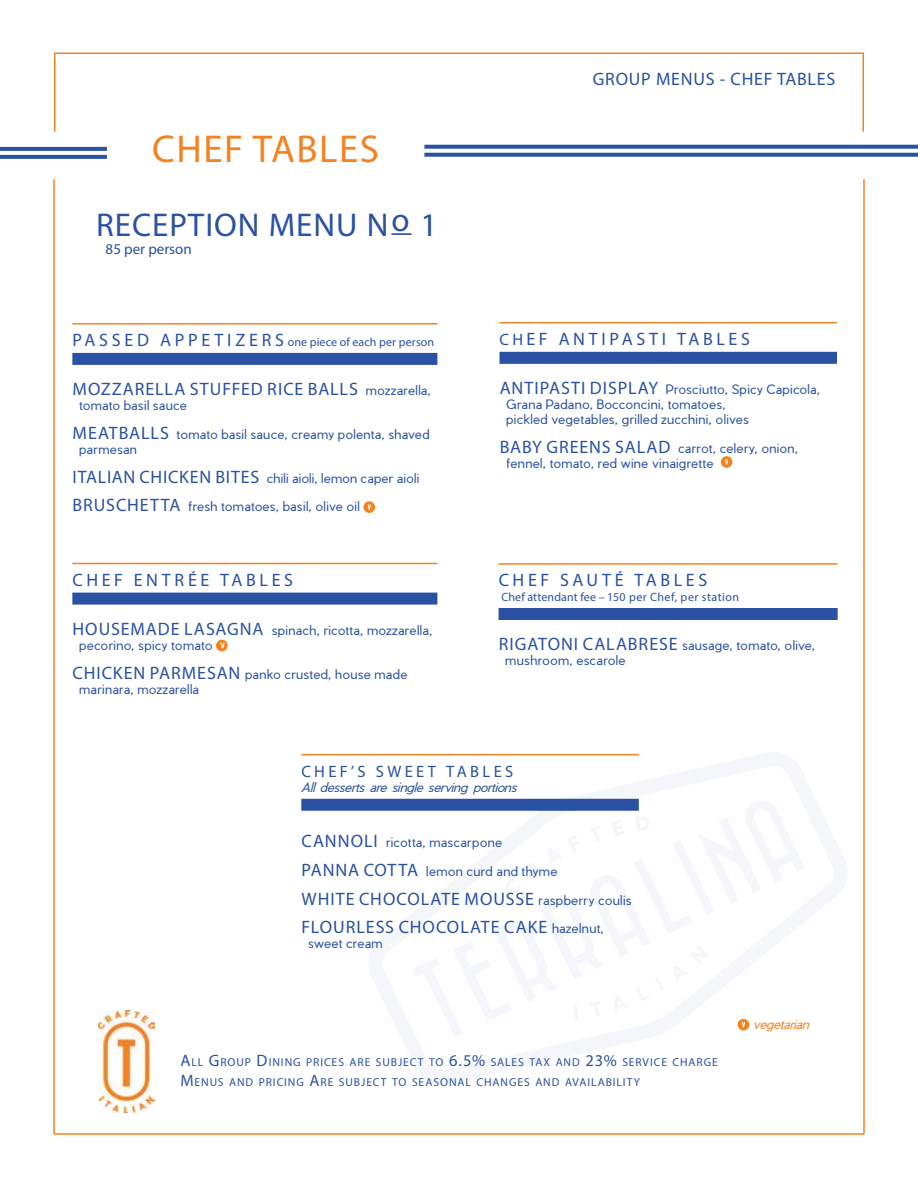
<style>
.page{position:relative;width:918px;height:1188px;background:#fff}
.page>*{position:absolute;margin:0;border:0;box-sizing:border-box;transform-origin:0 0}
.t1{font:39px "Myriad Pro";letter-spacing:.04em;color:#f58220}
.t2{font:33px "Myriad Pro";letter-spacing:.03em;color:#2a51a3}
.t3{font:18px/28.8px "Myriad Pro";letter-spacing:.06em;color:#2a51a3}
.t4{font:18px "Myriad Pro";letter-spacing:.195em;color:#2a51a3}
.t5{font:18px "Myriad Pro";letter-spacing:.04em;color:#2a51a3}
.t6{font:18px "Myriad Pro";letter-spacing:.205em;color:#2a51a3}
.t7{font:16.5px "Myriad Pro";letter-spacing:.205em;color:#2a51a3}
.t8{font:15px "Myriad Pro";color:#2a51a3}
.t9{font:300 12.75px/15px "Pier Sans";letter-spacing:.025em;color:#2a51a3}
.t10{font:italic 300 12.75px "Pier Sans";color:#2a51a3}
.t11{font:italic 300 12.75px "Pier Sans";letter-spacing:-.01em;color:#f58220}
.t12{font:12px "Myriad Pro";letter-spacing:.01em;color:#2a51a3}
.t13{font:12px "Myriad Pro";letter-spacing:.03em;color:#2a51a3}
.t14{font:11.55px/19.2px "Myriad Pro";letter-spacing:.08em;color:#2a51a3}
.s1{font-size:18px}
.s2{font-family:"Pier Sans";font-weight:300;font-size:12.75px}
.s3{font-family:"Myriad Pro";font-weight:400;font-size:18px}
.s4{font-size:16.5px}
</style>
<div class="page">
<hr style="left:54px;top:54px;width:2px;height:78px;background:#f58220">
<hr style="left:54px;top:52px;width:810px;height:2px;background:#f58220">
<hr style="left:862px;top:54px;width:2px;height:78px;background:#f58220">
<svg style="left:0;top:147px;width:107px;height:4px"></svg>
<svg style="left:0;top:155px;width:107px;height:4px"></svg>
<svg style="left:424px;top:145px;width:494px;height:4px;background:#395da9"></svg>
<svg style="left:424px;top:153px;width:494px;height:4px;background:#385da9"></svg>
<hr style="left:53px;top:179px;width:2px;height:955px;background:#f58220">
<hr style="left:863px;top:179px;width:2px;height:955px;background:#f58220">
<hr style="left:54px;top:1133px;width:810px;height:2px;background:#f58220">
<svg style="left:366px;top:752px;width:481px;height:332px"></svg>
<img style="left:99px;top:1011px;width:55px;height:101px">
<hr style="left:391px;top:233px;width:21px;height:2px;background:#2a51a3">
<hr style="left:72px;top:323px;width:365px;height:2px;background:#f58220">
<div style="left:72px;top:353px;width:365px;height:12px;background:#2a51a3"></div>
<hr style="left:72px;top:563px;width:365px;height:1px;background:#f58220">
<div style="left:72px;top:593px;width:365px;height:12px;background:#2a51a3"></div>
<svg style="left:363px;top:501px;width:12px;height:12px"></svg>
<svg style="left:368px;top:504px;width:3px;height:6px"></svg>
<svg style="left:216px;top:640px;width:12px;height:11px"></svg>
<svg style="left:220px;top:643px;width:5px;height:5px"></svg>
<hr style="left:500px;top:322px;width:337px;height:1px;background:#f58220">
<div style="left:500px;top:352px;width:337px;height:12px;background:#2a51a3"></div>
<div style="left:721px;top:456px;width:11px;height:12px;background:#f58220;border-radius:50%"></div>
<svg style="left:725px;top:459px;width:3px;height:6px"></svg>
<hr style="left:499px;top:563px;width:339px;height:2px;background:#f58220">
<div style="left:499px;top:608px;width:339px;height:12px;background:#2a51a3"></div>
<hr style="left:301px;top:754px;width:338px;height:1px;background:#f58220">
<div style="left:301px;top:799px;width:338px;height:12px;background:#2a51a3"></div>
<svg style="left:412px;top:800px;width:393px;height:237px"></svg>
<h1 class="t1" style="left:152px;top:124px;width:228px">CHEF TABLES</h1>
<h2 class="t2" style="left:96px;top:205px;width:343px">RECEPTION MENU No 1</h2>
<p class="t8" style="left:106px;top:240px;width:88px">85 per person</p>
<p class="t12" style="left:73px;top:335px;width:363px"><span class="s1">PA S S E D A P P E T I Z E R S</span> one piece of each per person</p>
<h3 class="t3" style="left:73px;top:374px;width:360px">MOZZARELLA STUFFED RICE BALLS <span class="s2">mozzarella,</span></h3>
<p class="t9" style="left:79px;top:398px;width:109px">tomato basil sauce</p>
<p class="t9" style="left:79px;top:427px;width:352px;text-indent:-7px"><span class="s3">MEATBALLS</span> tomato basil sauce, creamy polenta, shaved parmesan</p>
<p class="t9" style="left:73px;top:470px;width:348px"><span class="s3">ITALIAN CHICKEN BITES</span> chili aioli, lemon caper aioli</p>
<p class="t9" style="left:73px;top:499px;width:289px"><span class="s3">BRUSCHETTA</span> fresh tomatoes, basil, olive oil</p>
<h3 class="t4" style="left:73px;top:569px;width:222px">CHEF ENTRÉE TABLES</h3>
<p class="t9" style="left:79px;top:623px;width:355px;text-indent:-7px"><span class="s3">HOUSEMADE LASAGNA</span> spinach, ricotta, mozzarella, pecorino, spicy tomato</p>
<p class="t9" style="left:79px;top:666px;width:330px;text-indent:-7px"><span class="s3">CHICKEN PARMESAN</span> panko crusted, house made marinara, mozzarella</p>
<h3 class="t5" style="left:593px;top:68px;width:244px">GROUP MENUS - CHEF TABLES</h3>
<h3 class="t6" style="left:500px;top:328px;width:252px"><span class="s4">CH</span>EF ANTIPASTI TABLES</h3>
<p class="t9" style="left:506px;top:382px;width:315px;text-indent:-7px"><span class="s3">ANTIPASTI DISPLAY</span> Prosciutto, Spicy Capicola,<br>Grana Padano, Bocconcini, tomatoes,<br>pickled vegetables, grilled zucchini, olives</p>
<p class="t9" style="left:506px;top:441px;width:293px;text-indent:-7px"><span class="s3">BABY GREENS SALAD</span> carrot, celery, onion, fennel, tomato, red wine vinaigrette</p>
<h3 class="t4" style="left:499px;top:569px;width:210px">CHEF SAUTÉ TABLES</h3>
<p class="t13" style="left:501px;top:590px;width:239px">Chef attendant fee – 150 per Chef, per station</p>
<p class="t9" style="left:505px;top:638px;width:311px;text-indent:-7px"><span class="s3">RIGATONI CALABRESE</span> sausage, tomato, olive, mushroom, escarole</p>
<p class="t7" style="left:301px;top:761px;width:213px">CHEF’S SWEET TABLES</p>
<p class="t10" style="left:301px;top:779px;width:217px">All desserts are single serving portions</p>
<p class="t9" style="left:301px;top:835px;width:202px"><span class="s3">CANNOLI</span> ricotta, mascarpone</p>
<p class="t9" style="left:302px;top:864px;width:258px"><span class="s3">PANNA COTTA</span> lemon curd and thyme</p>
<h3 class="t3" style="left:302px;top:884px;width:331px">WHITE CHOCOLATE MOUSSE <span class="s2">raspberry coulis<br></span>FLOURLESS CHOCOLATE CAKE <span class="s2">hazelnut,</span></h3>
<p class="t9" style="left:308px;top:936px;width:76px">sweet cream</p>
<p class="t14" style="left:180px;top:1053px;width:539px"><span class="s4">A</span>LL <span class="s4">G</span>ROUP <span class="s4">D</span>INING PRICES ARE SUBJECT TO <span class="s4">6.5%</span> SALES TAX AND <span class="s4">23%</span> SERVICE CHARGE<br><span class="s4">M</span>ENUS AND PRICING <span class="s4">A</span>RE SUBJECT TO SEASONAL CHANGES AND AVAILABILITY</p>
<p class="t11" style="left:753px;top:1016px;width:57px">vegetarian</p>
</div>
